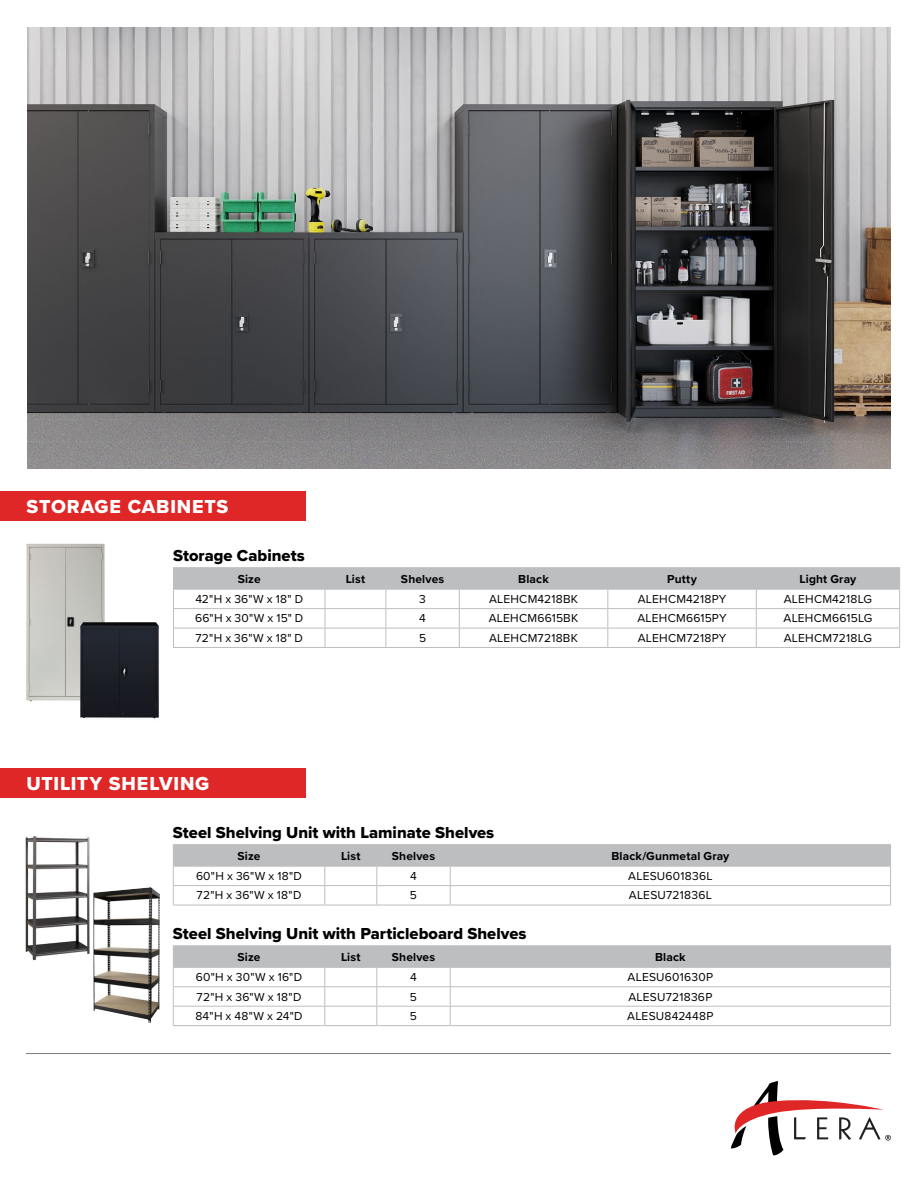
<style>
.page{position:relative;width:918px;height:1188px;background:#fff}
.page>*{position:absolute;margin:0;border:0;box-sizing:border-box;transform-origin:0 0}
.t1{font:19.5px "Proxima Nova Extrabld";letter-spacing:.04em;color:#fff}
.t2{font:16.5px "Proxima Nova Extrabld";color:#000}
.t3{font:12px "Proxima Nova";letter-spacing:.02em;color:#000}
.t4{font:700 12px "Proxima Nova";letter-spacing:.01em;color:#000}
</style>
<div class="page">
<hr style="left:26px;top:1053px;width:865px;height:1px;background:#7b7c7f">
<svg style="left:730px;top:1081px;width:161px;height:75px"></svg>
<img style="left:27px;top:27px;width:864px;height:442px">
<hr style="left:173px;top:567px;width:152px;height:1px;background:#bcbec0">
<hr style="left:325px;top:567px;width:61px;height:1px;background:#bcbec0">
<hr style="left:386px;top:567px;width:73px;height:1px;background:#bcbec0">
<hr style="left:459px;top:567px;width:149px;height:1px;background:#bcbec0">
<hr style="left:608px;top:567px;width:148px;height:1px;background:#bcbec0">
<hr style="left:756px;top:567px;width:144px;height:1px;background:#bcbec0">
<svg style="left:173px;top:568px;width:727px;height:79px"></svg>
<hr style="left:173px;top:647px;width:152px;height:1px;background:#bcbec0">
<hr style="left:325px;top:647px;width:61px;height:1px;background:#bcbec0">
<hr style="left:386px;top:647px;width:73px;height:1px;background:#bcbec0">
<hr style="left:459px;top:647px;width:149px;height:1px;background:#bcbec0">
<hr style="left:608px;top:647px;width:148px;height:1px;background:#bcbec0">
<hr style="left:756px;top:647px;width:144px;height:1px;background:#bcbec0">
<div style="left:0;top:491px;width:306px;height:30px;background:#de2726"></div>
<img style="left:26px;top:543px;width:79px;height:159px">
<img style="left:80px;top:622px;width:79px;height:97px">
<hr style="left:173px;top:945px;width:152px;height:1px;background:#bcbec0">
<hr style="left:325px;top:945px;width:52px;height:1px;background:#bcbec0">
<hr style="left:377px;top:945px;width:73px;height:1px;background:#bcbec0">
<hr style="left:450px;top:945px;width:441px;height:1px;background:#bcbec0">
<svg style="left:173px;top:946px;width:718px;height:79px"></svg>
<hr style="left:173px;top:1025px;width:152px;height:1px;background:#bcbec0">
<hr style="left:325px;top:1025px;width:52px;height:1px;background:#bcbec0">
<hr style="left:377px;top:1025px;width:73px;height:1px;background:#bcbec0">
<hr style="left:450px;top:1025px;width:441px;height:1px;background:#bcbec0">
<hr style="left:173px;top:844px;width:152px;height:1px;background:#bcbec0">
<hr style="left:325px;top:844px;width:52px;height:1px;background:#bcbec0">
<hr style="left:377px;top:844px;width:73px;height:1px;background:#bcbec0">
<hr style="left:450px;top:844px;width:441px;height:1px;background:#bcbec0">
<svg style="left:173px;top:845px;width:718px;height:60px"></svg>
<hr style="left:173px;top:905px;width:152px;height:1px;background:#bcbec0">
<hr style="left:325px;top:905px;width:52px;height:1px;background:#bcbec0">
<hr style="left:377px;top:905px;width:73px;height:1px;background:#bcbec0">
<hr style="left:450px;top:905px;width:441px;height:1px;background:#bcbec0">
<div style="left:0;top:768px;width:306px;height:30px;background:#de2726"></div>
<img style="left:25px;top:836px;width:65px;height:125px">
<img style="left:93px;top:887px;width:67px;height:136px">
<h1 class="t1" style="left:27px;top:492px;width:203px">STORAGE CABINETS</h1>
<h2 class="t2" style="left:173px;top:543px;width:133px">Storage Cabinets</h2>
<p class="t4" style="left:238px;top:570px;width:24px">Size</p>
<p class="t4" style="left:346px;top:570px;width:21px">List</p>
<p class="t4" style="left:401px;top:570px;width:45px">Shelves</p>
<p class="t4" style="left:518px;top:570px;width:32px">Black</p>
<p class="t4" style="left:667px;top:570px;width:31px">Putty</p>
<p class="t4" style="left:800px;top:570px;width:58px">Light Gray</p>
<p class="t3" style="left:195px;top:590px;width:109px">42"H x 36"W x 18" D</p>
<p class="t3" style="left:419px;top:590px;width:8px">3</p>
<p class="t3" style="left:489px;top:590px;width:91px">ALEHCM4218BK</p>
<p class="t3" style="left:638px;top:590px;width:90px">ALEHCM4218PY</p>
<p class="t3" style="left:784px;top:590px;width:90px">ALEHCM4218LG</p>
<p class="t3" style="left:195px;top:609px;width:110px">66"H x 30"W x 15" D</p>
<p class="t3" style="left:419px;top:609px;width:8px">4</p>
<p class="t3" style="left:489px;top:609px;width:91px">ALEHCM6615BK</p>
<p class="t3" style="left:637px;top:609px;width:91px">ALEHCM6615PY</p>
<p class="t3" style="left:783px;top:609px;width:90px">ALEHCM6615LG</p>
<p class="t3" style="left:195px;top:629px;width:109px">72"H x 36"W x 18" D</p>
<p class="t3" style="left:419px;top:629px;width:9px">5</p>
<p class="t3" style="left:489px;top:629px;width:91px">ALEHCM7218BK</p>
<p class="t3" style="left:638px;top:629px;width:90px">ALEHCM7218PY</p>
<p class="t3" style="left:784px;top:629px;width:90px">ALEHCM7218LG</p>
<h1 class="t1" style="left:27px;top:769px;width:184px">UTILITY SHELVING</h1>
<h2 class="t2" style="left:173px;top:820px;width:323px">Steel Shelving Unit with Laminate Shelves</h2>
<p class="t4" style="left:238px;top:847px;width:24px">Size</p>
<p class="t4" style="left:341px;top:847px;width:21px">List</p>
<p class="t4" style="left:392px;top:847px;width:45px">Shelves</p>
<p class="t4" style="left:611px;top:847px;width:120px">Black/Gunmetal Gray</p>
<p class="t3" style="left:196px;top:867px;width:108px">60"H x 36"W x 18"D</p>
<p class="t3" style="left:410px;top:867px;width:8px">4</p>
<p class="t3" style="left:628px;top:867px;width:86px">ALESU601836L</p>
<p class="t3" style="left:197px;top:886px;width:106px">72"H x 36"W x 18"D</p>
<p class="t3" style="left:410px;top:886px;width:9px">5</p>
<p class="t3" style="left:629px;top:886px;width:85px">ALESU721836L</p>
<h2 class="t2" style="left:173px;top:921px;width:355px">Steel Shelving Unit with Particleboard Shelves</h2>
<p class="t4" style="left:238px;top:948px;width:24px">Size</p>
<p class="t4" style="left:341px;top:948px;width:21px">List</p>
<p class="t4" style="left:392px;top:948px;width:45px">Shelves</p>
<p class="t4" style="left:655px;top:948px;width:32px">Black</p>
<p class="t3" style="left:196px;top:968px;width:108px">60"H x 30"W x 16"D</p>
<p class="t3" style="left:410px;top:968px;width:8px">4</p>
<p class="t3" style="left:628px;top:968px;width:87px">ALESU601630P</p>
<p class="t3" style="left:197px;top:988px;width:106px">72"H x 36"W x 18"D</p>
<p class="t3" style="left:410px;top:988px;width:9px">5</p>
<p class="t3" style="left:628px;top:988px;width:85px">ALESU721836P</p>
<p class="t3" style="left:195px;top:1007px;width:109px">84"H x 48"W x 24"D</p>
<p class="t3" style="left:410px;top:1007px;width:9px">5</p>
<p class="t3" style="left:627px;top:1007px;width:88px">ALESU842448P</p>
</div>
